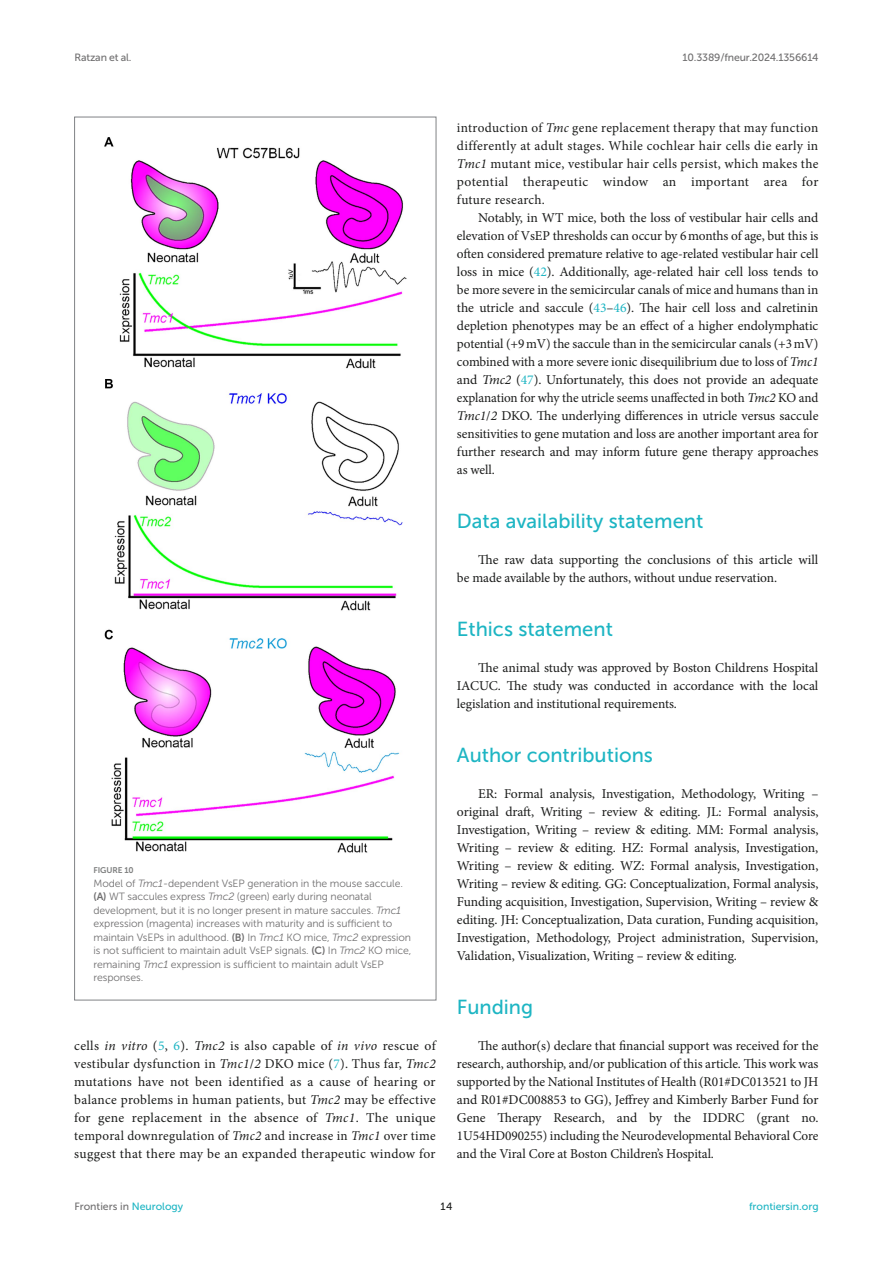
<style>
.page{position:relative;width:893px;height:1263px;background:#fff}
.page>*{position:absolute;margin:0;border:0;box-sizing:border-box;transform-origin:0 0}
.HEAD_1{font:20.25px "Museo Sans 500";color:#1db5c3}
.TEXT{font:13.5px/18px "Minion Pro";letter-spacing:.015em;color:#1b1c1b;text-align:justify}
.TEXT_FLUSH{font:13.5px/18px "Minion Pro";letter-spacing:-.005em;color:#1b1c1b;text-align:justify}
.FIG_LEG{font:10.5px/13.5px "Museo Sans 300";letter-spacing:-.01em;color:#706f70}
.t1{font:10.5px "Museo Sans 500";letter-spacing:-.015em;color:#706f70}
.t2{font:10.5px "Museo Sans 500";color:#1db5c3}
.t3{font:10.5px "Museo Sans 500";color:#1b1c1b}
.FIG_HD{font:8.25px "Museo Sans 700";letter-spacing:-.01em;color:#7e7f7f}
.s1{font-style:italic}
.s2{font-family:"Museo Sans 700"}
.s3{color:#1db5c3}
</style>
<div class="page">
<img style="left:104px;top:137px;width:303px;height:716px">
<p class="t1" style="left:74px;top:51px;width:59px">Ratzan et al.</p>
<p class="t1" style="left:683px;top:51px;width:137px">10.3389/fneur.2024.1356614</p>
<p class="FIG_HD" style="left:94px;top:866px;width:42px">FIGURE 10</p>
<p class="FIG_LEG" style="left:94px;top:876px;width:319px">Model of <span class="s1">Tmc1-</span>dependent VsEP generation in the mouse saccule. <span class="s2">(A)</span> WT saccules express <span class="s1">Tmc2</span> (green) early during neonatal development, but it is no longer present in mature saccules. <span class="s1">Tmc1 </span>expression (magenta) increases with maturity and is sufficient to maintain VsEPs in adulthood. <span class="s2">(B)</span> In <span class="s1">Tmc1</span> KO mice, <span class="s1">Tmc2</span> expression is not sufficient to maintain adult VsEP signals. <span class="s2">(C)</span> In <span class="s1">Tmc2</span> KO mice, remaining <span class="s1">Tmc1</span> expression is sufficient to maintain adult VsEP responses.</p>
<p class="TEXT" style="left:74px;top:1037px;width:363px">cells <span class="s1">in vitro</span> (<span class="s3">5</span>, <span class="s3">6</span>). <span class="s1">Tmc2</span> is also capable of <span class="s1">in vivo</span> rescue of vestibular dysfunction in <span class="s1">Tmc1</span>/<span class="s1">2</span> DKO mice (<span class="s3">7</span>). Thus far, <span class="s1">Tmc2 </span>mutations have not been identified as a cause of hearing or balance problems in human patients, but <span class="s1">Tmc2</span> may be effective for gene replacement in the absence of <span class="s1">Tmc1</span>. The unique temporal downregulation of <span class="s1">Tmc2</span> and increase in <span class="s1">Tmc1</span> over time suggest that there may be an expanded therapeutic window for</p>
<p class="TEXT" style="left:457px;top:119px;width:363px">introduction of <span class="s1">Tmc</span> gene replacement therapy that may function differently at adult stages. While cochlear hair cells die early in <span class="s1">Tmc1</span> mutant mice, vestibular hair cells persist, which makes the potential therapeutic window an important area for future research.</p>
<p class="TEXT" style="left:457px;top:209px;width:363px;text-indent:21px">Notably, in WT mice, both the loss of vestibular hair cells and elevation of VsEP thresholds can occur by 6months of age, but this is often considered premature relative to age-related vestibular hair cell loss in mice (<span class="s3">42</span>). Additionally, age-related hair cell loss tends to be more severe in the semicircular canals of mice and humans than in the utricle and saccule (<span class="s3">43</span>–<span class="s3">46</span>). The hair cell loss and calretinin depletion phenotypes may be an effect of a higher endolymphatic potential (+9mV) the saccule than in the semicircular canals (+3mV) combined with a more severe ionic disequilibrium due to loss of <span class="s1">Tmc1 </span>and <span class="s1">Tmc2</span> (<span class="s3">47</span>). Unfortunately, this does not provide an adequate explanation for why the utricle seems unaffected in both <span class="s1">Tmc2</span> KO and <span class="s1">Tmc1</span>/<span class="s1">2</span> DKO. The underlying differences in utricle versus saccule sensitivities to gene mutation and loss are another important area for further research and may inform future gene therapy approaches as well.</p>
<p class="HEAD_1" style="left:457px;top:510px;width:248px">Data availability statement</p>
<p class="TEXT_FLUSH" style="left:457px;top:551px;width:363px;text-indent:21px">The raw data supporting the conclusions of this article will be made available by the authors, without undue reservation.</p>
<p class="HEAD_1" style="left:457px;top:618px;width:158px">Ethics statement</p>
<p class="TEXT_FLUSH" style="left:457px;top:659px;width:363px;text-indent:21px">The animal study was approved by Boston Childrens Hospital IACUC. The study was conducted in accordance with the local legislation and institutional requirements.</p>
<p class="HEAD_1" style="left:457px;top:744px;width:197px">Author contributions</p>
<p class="TEXT_FLUSH" style="left:457px;top:785px;width:363px;text-indent:21px">ER: Formal analysis, Investigation, Methodology, Writing – original draft, Writing – review &amp; editing. JL: Formal analysis, Investigation, Writing – review &amp; editing. MM: Formal analysis, Writing – review &amp; editing. HZ: Formal analysis, Investigation, Writing – review &amp; editing. WZ: Formal analysis, Investigation, Writing – review &amp; editing. GG: Conceptualization, Formal analysis, Funding acquisition, Investigation, Supervision, Writing – review &amp; editing. JH: Conceptualization, Data curation, Funding acquisition, Investigation, Methodology, Project administration, Supervision, Validation, Visualization, Writing – review &amp; editing.</p>
<p class="HEAD_1" style="left:457px;top:996px;width:78px">Funding</p>
<p class="TEXT_FLUSH" style="left:457px;top:1037px;width:363px;text-indent:21px">The author(s) declare that financial support was received for the research, authorship, and/or publication of this article. This work was supported by the National Institutes of Health (R01#DC013521 to JH and R01#DC008853 to GG), Jeffrey and Kimberly Barber Fund for Gene Therapy Research, and by the IDDRC (grant no.<br>1U54HD090255) including the Neurodevelopmental Behavioral Core and the Viral Core at Boston Children’s Hospital.</p>
<p class="t1" style="left:74px;top:1200px;width:110px">Frontiers in <span class="s3">Neurology</span></p>
<p class="t3" style="left:441px;top:1200px;width:13px">14</p>
<p class="t2" style="left:749px;top:1200px;width:71px">frontiersin.org</p>
</div>
